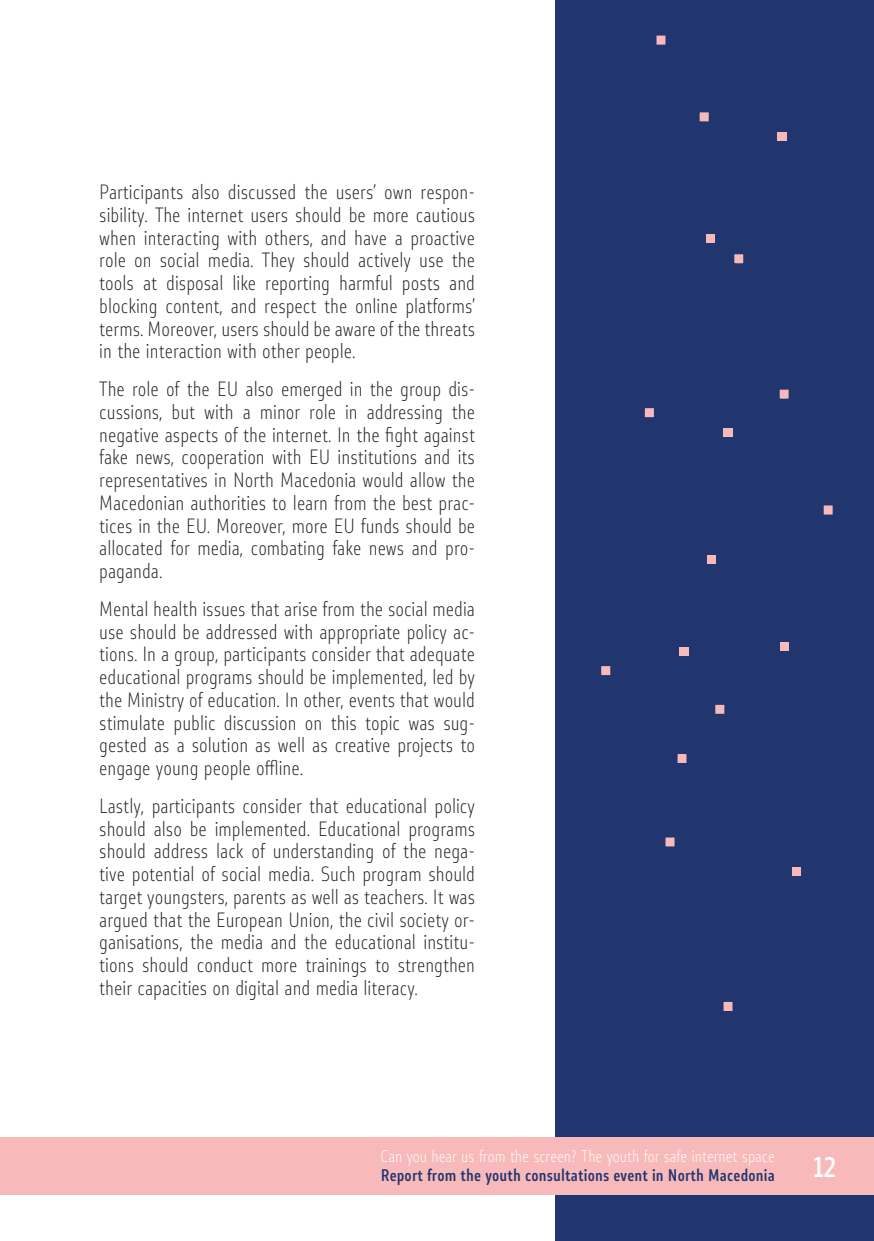
<style>
.page{position:relative;width:874px;height:1241px;background:#fff}
.page>*{position:absolute;margin:0;border:0;box-sizing:border-box;transform-origin:0 0}
.t1{font:500 26.25px "Stobi Sans Cn";color:#fff}
.List_Paragraph{font:300 19.25px/22.8px "Stobi Sans Cn";color:#231f20;text-align:justify}
.t2{font:300 15.75px/18.9px "Stobi Sans Cn";color:#fff}
.s1{font-weight:500;color:#21356e}
</style>
<div class="page">
<hr style="left:873px;top:1136px;width:1px;height:58px;background:#f8b9bb">
<div style="left:555px;top:0;width:318px;height:1240px;background:#21356e"></div>
<svg style="left:656px;top:36px;width:9px;height:9px"></svg>
<svg style="left:779px;top:389px;width:9px;height:10px"></svg>
<svg style="left:823px;top:505px;width:9px;height:9px"></svg>
<svg style="left:644px;top:408px;width:9px;height:9px"></svg>
<div style="left:722px;top:427px;width:9px;height:9px;background:#f8b9bb"></div>
<div style="left:791px;top:867px;width:9px;height:9px;background:#f8b9bb"></div>
<svg style="left:665px;top:837px;width:9px;height:9px"></svg>
<svg style="left:677px;top:753px;width:9px;height:9px"></svg>
<div style="left:706px;top:555px;width:9px;height:8px;background:#f8b9bb"></div>
<div style="left:780px;top:641px;width:9px;height:9px;background:#f8b9bb"></div>
<div style="left:705px;top:234px;width:9px;height:8px;background:#f8b9bb"></div>
<svg style="left:734px;top:254px;width:8px;height:9px"></svg>
<svg style="left:699px;top:112px;width:9px;height:9px"></svg>
<div style="left:777px;top:132px;width:9px;height:9px;background:#f8b9bb"></div>
<svg style="left:715px;top:704px;width:9px;height:9px"></svg>
<svg style="left:723px;top:1001px;width:9px;height:9px"></svg>
<svg style="left:601px;top:666px;width:9px;height:9px"></svg>
<div style="left:679px;top:646px;width:9px;height:9px;background:#f8b9bb"></div>
<hr style="left:873px;top:144px;width:1px;height:42px;background:#f8b9bb">
<div style="left:0;top:1136px;width:873px;height:58px;background:#f8b9bb"></div>
<p class="List_Paragraph" style="left:99px;top:180px;width:377px">Participants also discussed the users’ own respon&shy;sibility. The internet users should be more cautious when interacting with others, and have a proactive role on social media. They should actively use the tools at disposal like reporting harmful posts and blocking content, and respect the online platforms’ terms. Moreover, users should be aware of the threats in the interaction with other people.</p>
<p class="List_Paragraph" style="left:99px;top:377px;width:377px">The role of the EU also emerged in the group dis&shy;cussions, but with a minor role in addressing the negative aspects of the internet. In the fight against fake news, cooperation with EU institutions and its representatives in North Macedonia would allow the Macedonian authorities to learn from the best prac&shy;tices in the EU. Moreover, more EU funds should be allocated for media, combating fake news and pro&shy;paganda.</p>
<p class="List_Paragraph" style="left:99px;top:596px;width:377px">Mental health issues that arise from the social media use should be addressed with appropriate policy ac&shy;tions. In a group, participants consider that adequate educational programs should be implemented, led by the Ministry of education. In other, events that would stimulate public discussion on this topic was sug&shy;gested as a solution as well as creative projects to engage young people offline.</p>
<p class="List_Paragraph" style="left:99px;top:793px;width:377px">Lastly, participants consider that educational policy should also be implemented. Educational programs should address lack of understanding of the nega&shy;tive potential of social media. Such program should target youngsters, parents as well as teachers. It was argued that the European Union, the civil society or&shy;ganisations, the media and the educational institu&shy;tions should conduct more trainings to strengthen their capacities on digital and media literacy.</p>
<p class="t2" style="left:380px;top:1146px;width:395px">Can you hear us from the screen? The youth for safe internet space<br><span class="s1">Report from the youth consultations event in North Macedonia</span></p>
<p class="t1" style="left:813px;top:1148px;width:24px">12</p>
</div>
